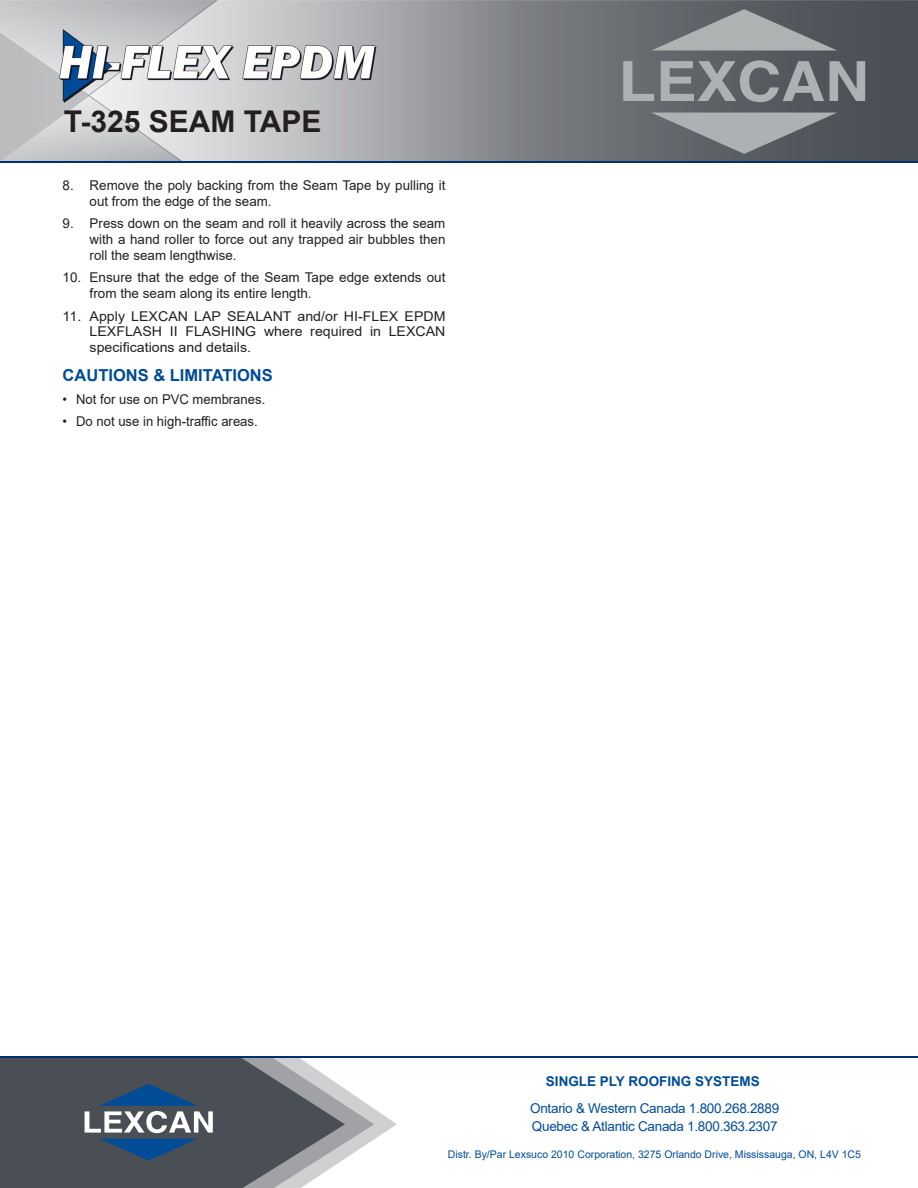
<style>
.page{position:relative;width:918px;height:1188px;background:#fff}
.page>*{position:absolute;margin:0;border:0;box-sizing:border-box;transform-origin:0 0}
.t1{font:700 30px "Arial";color:#231f20}
.t2{font:700 16.5px "Arial";color:#004c97}
.t3{font:13.5px/15.8px "Arial";color:#231f20}
.t4{font:13.5px/15.8px "Arial";color:#231f20;text-align:justify;scale:1.05 1}
.t5{font:13.5px/18px "Arial";letter-spacing:-.02em;color:#004c97}
.t6{font:700 13.5px "Arial";color:#004c97}
.t7{font:10.5px "Arial";color:#004c97}
</style>
<div class="page">
<svg style="left:526px;top:0;width:392px;height:161px;background:#61656a"></svg>
<svg style="left:0;top:0;width:526px;height:161px;background:#b1b2b5"></svg>
<hr style="left:0;top:161px;width:918px;height:2px;background:#00306d">
<svg style="left:374px;top:1109px;width:23px;height:30px"></svg>
<svg style="left:345px;top:1089px;width:29px;height:70px"></svg>
<svg style="left:0;top:1058px;width:345px;height:130px;background:#606469"></svg>
<hr style="left:0;top:1057px;width:918px;height:1px;background:#00306d">
<svg style="left:651px;top:9px;width:186px;height:42px;background:#83878a"></svg>
<svg style="left:651px;top:113px;width:186px;height:41px;background:#82868b"></svg>
<svg style="left:623px;top:61px;width:31px;height:40px"></svg>
<svg style="left:661px;top:60px;width:163px;height:42px;background:#7f8387"></svg>
<svg style="left:830px;top:61px;width:35px;height:40px"></svg>
<img style="left:54px;top:27px;width:329px;height:79px">
<svg style="left:99px;top:1139px;width:99px;height:22px;background:#264d74"></svg>
<svg style="left:85px;top:1084px;width:128px;height:49px"></svg>
<p class="t1" style="left:64px;top:100px;width:259px">T-325 SEAM TAPE</p>
<p class="t3" style="left:90px;top:177px;width:357px;text-indent:-27px">8. Remove the poly backing from the Seam Tape by pulling it out from the edge of the seam.</p>
<p class="t3" style="left:90px;top:216px;width:357px;text-align:justify;text-indent:-27px">9. Press down on the seam and roll it heavily across the seam with a hand roller to force out any trapped air bubbles then roll the seam lengthwise.</p>
<p class="t3" style="left:90px;top:270px;width:357px;text-indent:-27px">10. Ensure that the edge of the Seam Tape edge extends out from the seam along its entire length.</p>
<p class="t4" style="left:90px;top:308px;width:340px;text-indent:-27px">11. Apply LEXCAN LAP SEALANT and/or HI-FLEX EPDM LEXFLASH II FLASHING where required in LEXCAN specifications and details.</p>
<p class="t2" style="left:63px;top:364px;width:212px">CAUTIONS &amp; LIMITATIONS</p>
<p class="t3" style="left:63px;top:391px;width:204px">• Not for use on PVC membranes.</p>
<p class="t3" style="left:63px;top:414px;width:197px">• Do not use in high-traffic areas.</p>
<p class="t6" style="left:546px;top:1071px;width:215px">SINGLE PLY ROOFING SYSTEMS</p>
<p class="t5" style="left:530px;top:1100px;width:251px">Ontario &amp; Western Canada 1.800.268.2889<br>Quebec &amp; Atlantic Canada 1.800.363.2307</p>
<p class="t7" style="left:448px;top:1147px;width:415px">Distr. By/Par Lexsuco 2010 Corporation, 3275 Orlando Drive, Mississauga, ON, L4V 1C5</p>
</div>
